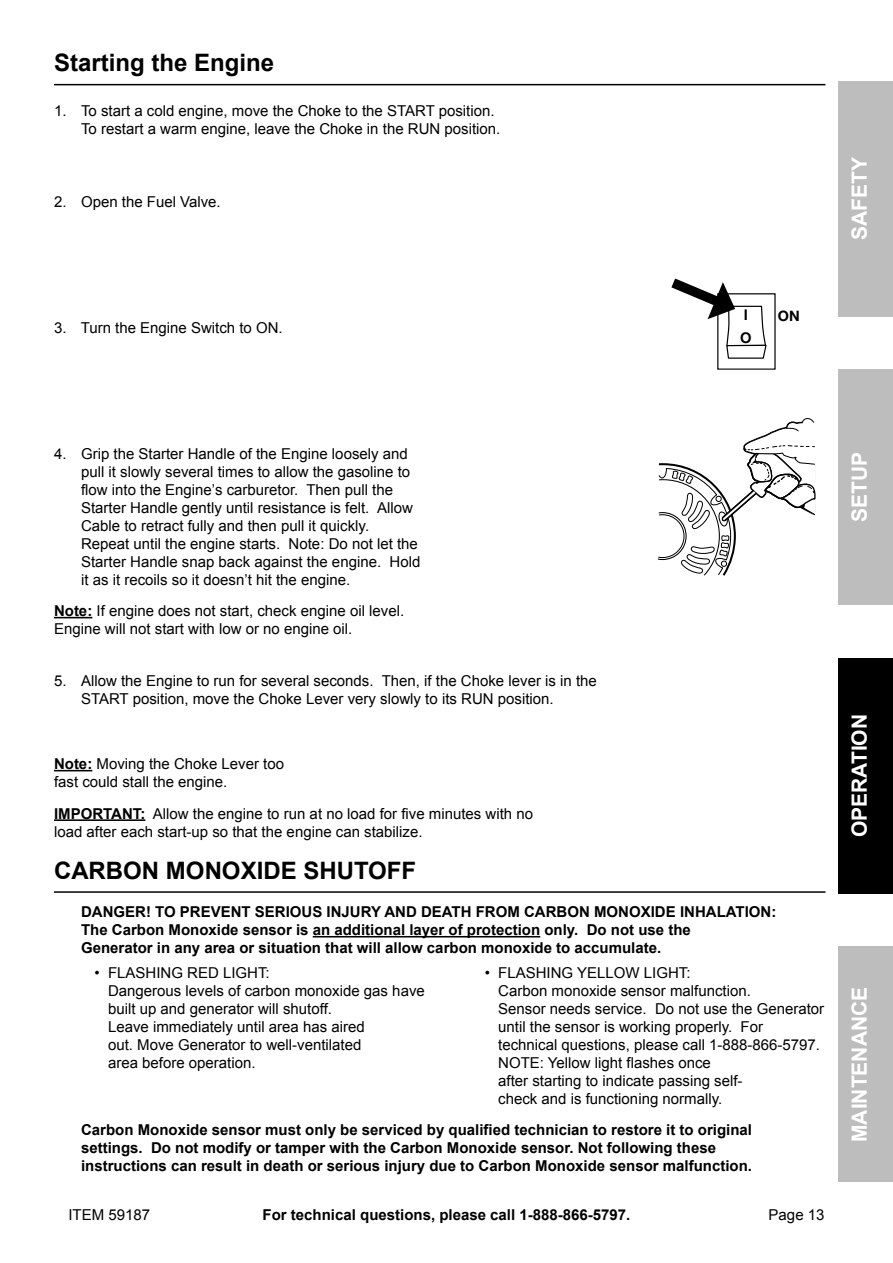
<style>
.page{position:relative;width:893px;height:1263px;background:#fff}
.page>*{position:absolute;margin:0;border:0;box-sizing:border-box;transform-origin:0 0}
.Subheading{font:700 24px "Arial";color:#000}
.t1{font:700 21px "Arial";color:#fff}
.Note{font:15px/18px "Arial";color:#000}
.Indented_no_list{font:700 15px/18px "Arial";color:#000}
.Note-2{font:700 15px "Arial";color:#000}
.t2{font:700 14.7px "Arial";color:#000}
.t3{font:700 14.4px "Helvetica Neue LT Std";color:#000}
.s1{font-weight:700}
</style>
<div class="page">
<div style="left:839px;top:81px;width:54px;height:235px;background:#bdbdbd"></div>
<div style="left:839px;top:370px;width:54px;height:235px;background:#bdbdbd"></div>
<div style="left:839px;top:658px;width:54px;height:235px;background:#000"></div>
<div style="left:839px;top:947px;width:54px;height:235px;background:#bdbdbd"></div>
<hr style="left:54px;top:84px;width:771px;height:1px;background:#000">
<hr style="left:54px;top:617px;width:38px;height:1px;background:#000">
<hr style="left:54px;top:770px;width:38px;height:1px;background:#000">
<hr style="left:54px;top:819px;width:91px;height:2px;background:#000">
<hr style="left:54px;top:891px;width:771px;height:2px;background:#000">
<hr style="left:313px;top:936px;width:227px;height:1px;background:#000">
<svg style="left:671px;top:278px;width:96px;height:81px"></svg>
<svg style="left:657px;top:418px;width:159px;height:158px"></svg>
<p class="Subheading" style="left:54px;top:47px;width:222px">Starting the Engine</p>
<p class="Note" style="left:81px;top:102px;width:421px;text-indent:-27px">1. To start a cold engine, move the Choke to the START position.<br>To restart a warm engine, leave the Choke in the RUN position.</p>
<p class="Note" style="left:54px;top:192px;width:168px">2. Open the Fuel Valve.</p>
<p class="Note" style="left:54px;top:318px;width:230px">3. Turn the Engine Switch to ON.</p>
<p class="t2" style="left:744px;top:305px;width:6px">i</p>
<p class="t3" style="left:778px;top:307px;width:23px">ON</p>
<p class="t2" style="left:740px;top:328px;width:13px">O</p>
<h2 class="t1" style="left:845px;top:240px;width:84px;rotate:-90deg">Saf ety</h2>
<p class="Note" style="left:81px;top:444px;width:341px;text-indent:-27px">4. Grip the Starter Handle of the Engine loosely and pull it slowly several times to allow the gasoline to flow into the Engine’s carburetor. Then pull the Starter Handle gently until resistance is felt. Allow Cable to retract fully and then pull it quickly.<br>Repeat until the engine starts. Note: Do not let the Starter Handle snap back against the engine. Hold it as it recoils so it doesn’t hit the engine.</p>
<p class="Note" style="left:54px;top:602px;width:352px"><span class="s1">Note:</span> If engine does not start, check engine oil level.<br>Engine will not start with low or no engine oil.</p>
<p class="Note" style="left:81px;top:672px;width:517px;text-indent:-27px">5. Allow the Engine to run for several seconds. Then, if the Choke lever is in the<br>START position, move the Choke Lever very slowly to its RUN position.</p>
<p class="Note" style="left:54px;top:755px;width:232px"><span class="s1">Note:</span> Moving the Choke Lever too fast could stall the engine.</p>
<p class="Note-2" style="left:54px;top:803px;width:49px">IMPORTANT</p>
<p class="Note" style="left:54px;top:804px;width:481px;text-indent:86px"><span class="s1">:</span> Allow the engine to run at no load for five minutes with no load after each start‑up so that the engine can stabilize.</p>
<p class="Subheading" style="left:54px;top:854px;width:18px">CAR</p>
<p class="Subheading" style="left:106px;top:854px;width:312px">BON MONOXIDE SHUTOFF</p>
<p class="Indented_no_list" style="left:81px;top:903px;width:110px">DAN GER! TO PRE</p>
<p class="Indented_no_list" style="left:211px;top:903px;width:21px">VENT</p>
<p class="Indented_no_list" style="left:255px;top:903px;width:107px">SERIOUS INJURY</p>
<p class="Indented_no_list" style="left:384px;top:903px;width:58px">AND DEAT</p>
<p class="Indented_no_list" style="left:461px;top:903px;width:75px">H FROM CAR</p>
<p class="Indented_no_list" style="left:557px;top:903px;width:117px">BON MONOXIDEIN</p>
<p class="Indented_no_list" style="left:695px;top:903px;width:83px">HALATION:</p>
<p class="Indented_no_list" style="left:81px;top:921px;width:611px">The Carbon Monoxide sensor is an additional layer of protection only. Do not use the<br>Generator in any area or situation that will allow carbon monoxide to accumulate.</p>
<p class="Note" style="left:108px;top:964px;width:318px;text-indent:-14px">• FLASHING RED LIGHT:<br>Dangerous levels of carbon monoxide gas have built up and generator will shutoff.<br>Leave immediately until area has aired<br>out. Move Generator to well‑ventilated<br>area before operation.</p>
<p class="Note" style="left:498px;top:964px;width:327px;text-indent:-14px">• FLASHING YELLOW LIGHT:<br>Carbon monoxide sensor malfunction.<br>Sensor needs service. Do not use the Generator until the sensor is working properly. For technical questions, please call 1-888-866-5797.<br>NOTE: Yellow light flashes once<br>after starting to indicate passing self-<br>check and is functioning normally.</p>
<p class="Indented_no_list" style="left:81px;top:1121px;width:673px">Carbon Monoxide sensor must only be serviced by qualified technician to restore it to original settings. Do not modify or tamper with the Carbon Monoxide sensor. Not following these instructions can result in death or serious injury due to Carbon Monoxide sensor malfunction.</p>
<p class="Note" style="left:68px;top:1206px;width:83px">ITEM 59187</p>
<p class="Indented_no_list" style="left:263px;top:1206px;width:369px">For technical questions, please call 1-888-866-5797.</p>
<p class="Note" style="left:769px;top:1206px;width:57px">Page 13</p>
<h2 class="t1" style="left:845px;top:522px;width:72px;rotate:-90deg">Setup</h2>
<h2 class="t1" style="left:845px;top:837px;width:125px;rotate:-90deg">Operation</h2>
<h2 class="t1" style="left:845px;top:1142px;width:157px;rotate:-90deg">Maintenance</h2>
</div>
